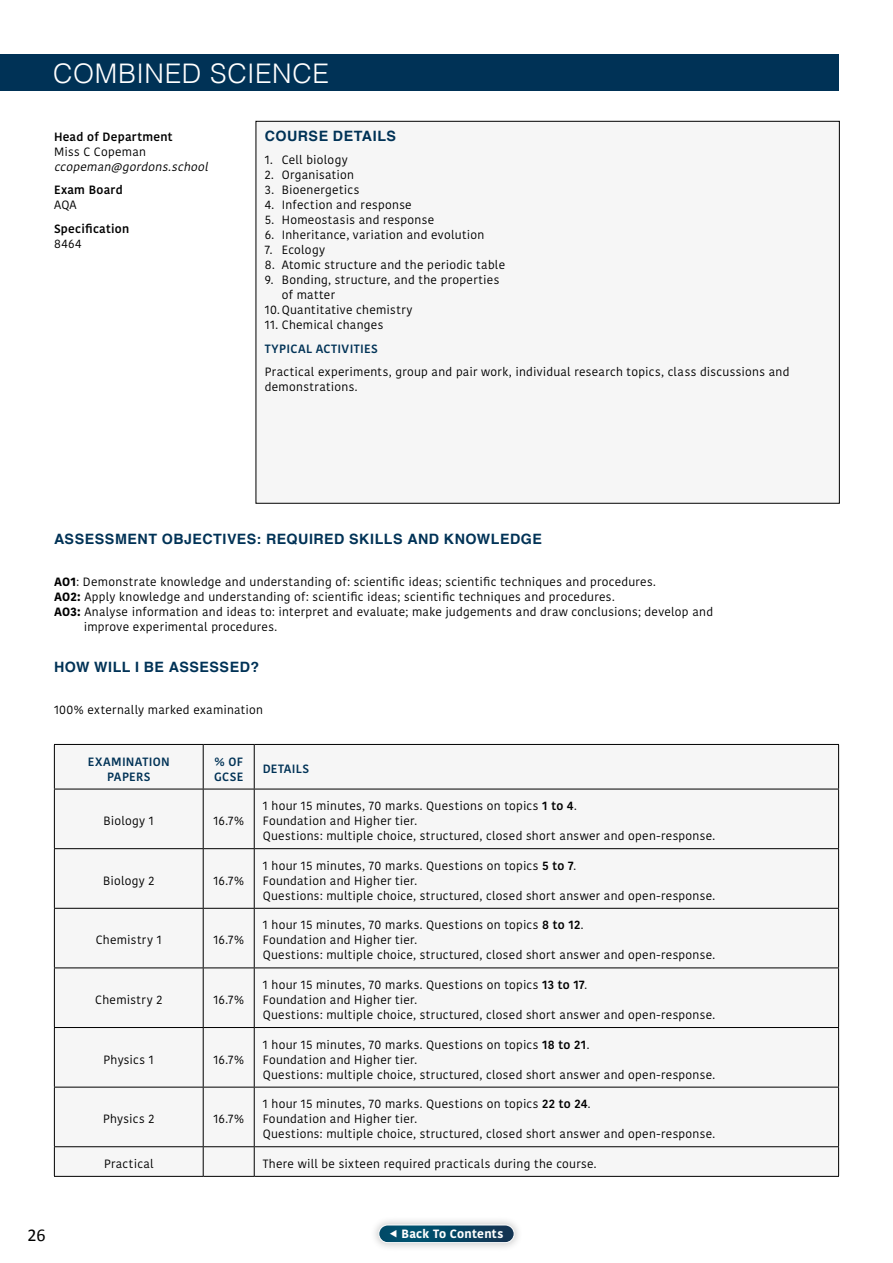
<style>
.page{position:relative;width:893px;height:1263px;background:#fff}
.page>*{position:absolute;margin:0;border:0;box-sizing:border-box;transform-origin:0 0}
.t1{font:300 27px "Helvetica";letter-spacing:.02em;color:#fff}
.t2{font:18px "Calibri";color:#000}
.t3{font:700 14.25px "Helvetica";letter-spacing:.035em;color:#003256}
.t4{font:12px/15px "Kohinoor Devanagari";letter-spacing:.025em;color:#000}
.t5{font:600 12px/15px "Kohinoor Devanagari";letter-spacing:.025em;color:#003256;text-align:center}
.t6{font:600 12px "Kohinoor Devanagari";letter-spacing:.025em;color:#000}
.t7{font:italic 12px "Kohinoor Devanagari";color:#000}
.t8{font:700 12px "Kohinoor Devanagari";letter-spacing:.025em;color:#fff}
.s1{font-weight:700}
.s2{font-weight:600}
</style>
<div class="page">
<div style="left:370px;top:1215px;width:153px;height:37px;background:#000;opacity:.25"></div>
<div style="left:379px;top:1225px;width:135px;height:17px;background:linear-gradient(to right,#005774,#133755);border-radius:9px"></div>
<div style="left:378px;top:1224px;width:136px;height:19px;border:1px solid #fff;border-radius:9px"></div>
<div style="left:256px;top:121px;width:583px;height:382px;background:#f6f6f6"></div>
<div style="left:55px;top:745px;width:783px;height:431px;background:#f6f6f6"></div>
<hr style="left:203px;top:745px;width:1px;height:44px;background:#000">
<hr style="left:254px;top:745px;width:1px;height:44px;background:#000">
<hr style="left:54px;top:789px;width:149px;height:1px;background:#000">
<hr style="left:203px;top:789px;width:51px;height:1px;background:#000">
<hr style="left:203px;top:789px;width:1px;height:59px;background:#000">
<hr style="left:254px;top:789px;width:585px;height:1px;background:#000">
<hr style="left:254px;top:789px;width:1px;height:59px;background:#000">
<hr style="left:54px;top:848px;width:149px;height:1px;background:#000">
<hr style="left:203px;top:848px;width:51px;height:1px;background:#000">
<hr style="left:203px;top:849px;width:1px;height:59px;background:#000">
<hr style="left:254px;top:848px;width:585px;height:1px;background:#000">
<hr style="left:254px;top:849px;width:1px;height:59px;background:#000">
<hr style="left:54px;top:908px;width:149px;height:1px;background:#000">
<hr style="left:203px;top:908px;width:51px;height:1px;background:#000">
<hr style="left:203px;top:909px;width:1px;height:58px;background:#000">
<hr style="left:254px;top:908px;width:585px;height:1px;background:#000">
<hr style="left:254px;top:909px;width:1px;height:58px;background:#000">
<hr style="left:54px;top:967px;width:149px;height:1px;background:#000">
<hr style="left:203px;top:967px;width:51px;height:1px;background:#000">
<hr style="left:203px;top:968px;width:1px;height:59px;background:#000">
<hr style="left:254px;top:967px;width:585px;height:1px;background:#000">
<hr style="left:254px;top:968px;width:1px;height:59px;background:#000">
<hr style="left:54px;top:1027px;width:149px;height:1px;background:#000">
<hr style="left:203px;top:1027px;width:51px;height:1px;background:#000">
<hr style="left:203px;top:1028px;width:1px;height:59px;background:#000">
<hr style="left:254px;top:1027px;width:585px;height:1px;background:#000">
<hr style="left:254px;top:1028px;width:1px;height:59px;background:#000">
<hr style="left:54px;top:1087px;width:149px;height:1px;background:#000">
<hr style="left:203px;top:1087px;width:51px;height:1px;background:#000">
<hr style="left:203px;top:1087px;width:1px;height:59px;background:#000">
<hr style="left:254px;top:1087px;width:585px;height:1px;background:#000">
<hr style="left:254px;top:1087px;width:1px;height:59px;background:#000">
<hr style="left:54px;top:1146px;width:149px;height:1px;background:#000">
<hr style="left:203px;top:1146px;width:51px;height:1px;background:#000">
<svg style="left:203px;top:1147px;width:1px;height:29px"></svg>
<hr style="left:254px;top:1146px;width:585px;height:1px;background:#000">
<svg style="left:254px;top:1147px;width:1px;height:29px"></svg>
<hr style="left:54px;top:744px;width:149px;height:1px;background:#000">
<hr style="left:54px;top:745px;width:1px;height:44px;background:#000">
<hr style="left:203px;top:744px;width:51px;height:1px;background:#000">
<hr style="left:254px;top:744px;width:585px;height:1px;background:#000">
<hr style="left:838px;top:745px;width:1px;height:44px;background:#000">
<hr style="left:54px;top:789px;width:1px;height:59px;background:#000">
<hr style="left:838px;top:789px;width:1px;height:59px;background:#000">
<hr style="left:54px;top:849px;width:1px;height:59px;background:#000">
<hr style="left:838px;top:849px;width:1px;height:59px;background:#000">
<hr style="left:54px;top:909px;width:1px;height:58px;background:#000">
<hr style="left:838px;top:909px;width:1px;height:58px;background:#000">
<hr style="left:54px;top:968px;width:1px;height:59px;background:#000">
<hr style="left:838px;top:968px;width:1px;height:59px;background:#000">
<hr style="left:54px;top:1028px;width:1px;height:59px;background:#000">
<hr style="left:838px;top:1028px;width:1px;height:59px;background:#000">
<hr style="left:54px;top:1087px;width:1px;height:59px;background:#000">
<hr style="left:838px;top:1087px;width:1px;height:59px;background:#000">
<svg style="left:54px;top:1147px;width:1px;height:29px"></svg>
<svg style="left:838px;top:1147px;width:1px;height:29px"></svg>
<hr style="left:54px;top:1176px;width:149px;height:1px;background:#000">
<hr style="left:203px;top:1176px;width:51px;height:1px;background:#000">
<hr style="left:254px;top:1176px;width:585px;height:1px;background:#000">
<div style="left:0;top:55px;width:839px;height:36px;background:#003256"></div>
<svg style="left:390px;top:1230px;width:7px;height:7px"></svg>
<h1 class="t1" style="left:53px;top:50px;width:277px">COMBINED SCIENCE</h1>
<p class="t6" style="left:54px;top:130px;width:120px">Head of Department</p>
<p class="t4" style="left:54px;top:144px;width:94px">Miss C Copeman</p>
<p class="t7" style="left:54px;top:160px;width:159px">ccopeman@gordons.school</p>
<p class="t6" style="left:54px;top:183px;width:70px">Exam Board</p>
<p class="t4" style="left:54px;top:198px;width:24px">AQA</p>
<p class="t6" style="left:54px;top:222px;width:77px">Specification</p>
<p class="t4" style="left:54px;top:236px;width:29px">8464</p>
<p class="t3" style="left:265px;top:124px;width:133px">COURSE DETAILS</p>
<p class="t4" style="left:265px;top:153px;width:84px">1. Cell biology</p>
<p class="t4" style="left:265px;top:168px;width:91px">2. Organisation</p>
<p class="t4" style="left:265px;top:183px;width:96px">3. Bioenergetics</p>
<p class="t4" style="left:265px;top:198px;width:148px">4. Infection and response</p>
<p class="t4" style="left:265px;top:213px;width:171px">5. Homeostasis and response</p>
<p class="t4" style="left:265px;top:228px;width:221px">6. Inheritance, variation and evolution</p>
<p class="t4" style="left:265px;top:243px;width:62px">7. Ecology</p>
<p class="t4" style="left:265px;top:258px;width:242px">8. Atomic structure and the periodic table</p>
<p class="t4" style="left:265px;top:273px;width:236px">9. Bonding, structure, and the properties</p>
<p class="t4" style="left:282px;top:288px;width:55px">of matter</p>
<p class="t4" style="left:265px;top:303px;width:149px">10.Quantitative chemistry</p>
<p class="t4" style="left:265px;top:318px;width:120px">11. Chemical changes</p>
<p class="t5" style="left:265px;top:341px;width:114px">TYPICAL ACTIVITIES</p>
<p class="t4" style="left:265px;top:365px;width:526px">Practical experiments, group and pair work, individual research topics, class discussions and demonstrations.</p>
<p class="t3" style="left:54px;top:528px;width:489px">ASSESSMENT OBJECTIVES: REQUIRED SKILLS AND KNOWLEDGE</p>
<p class="t4" style="left:54px;top:575px;width:603px"><span class="s1">AO1</span>: Demonstrate knowledge and understanding of: scientific ideas; scientific techniques and procedures.</p>
<p class="t4" style="left:54px;top:590px;width:562px"><span class="s1">AO2:</span> Apply knowledge and understanding of: scientific ideas; scientific techniques and procedures.</p>
<p class="t4" style="left:54px;top:605px;width:660px"><span class="s1">AO3:</span> Analyse information and ideas to: interpret and evaluate; make judgements and draw conclusions; develop and</p>
<p class="t4" style="left:84px;top:620px;width:195px">improve experimental procedures.</p>
<p class="t3" style="left:54px;top:655px;width:207px">HOW WILL I BE ASSESSED?</p>
<p class="t4" style="left:54px;top:703px;width:211px">100% externally marked examination</p>
<p class="t5" style="left:88px;top:754px;width:83px">EXAMINATION<br>PAPERS</p>
<p class="t5" style="left:214px;top:754px;width:31px;text-align:left">% OF<br>GCSE</p>
<p class="t5" style="left:263px;top:761px;width:48px">DETAILS</p>
<p class="t4" style="left:103px;top:813px;width:52px">Biology 1</p>
<p class="t4" style="left:213px;top:813px;width:32px">16.7%</p>
<p class="t4" style="left:263px;top:798px;width:454px">1 hour 15 minutes, 70 marks. Questions on topics <span class="s2">1 to 4</span>.<br>Foundation and Higher tier.<br>Questions: multiple choice, structured, closed short answer and open-response.</p>
<p class="t4" style="left:103px;top:873px;width:53px">Biology 2</p>
<p class="t4" style="left:213px;top:873px;width:32px">16.7%</p>
<p class="t4" style="left:96px;top:933px;width:68px">Chemistry 1</p>
<p class="t4" style="left:213px;top:933px;width:32px">16.7%</p>
<p class="t4" style="left:95px;top:992px;width:69px">Chemistry 2</p>
<p class="t4" style="left:213px;top:992px;width:32px">16.7%</p>
<p class="t4" style="left:104px;top:1052px;width:52px">Physics 1</p>
<p class="t4" style="left:213px;top:1052px;width:32px">16.7%</p>
<p class="t4" style="left:103px;top:1111px;width:53px">Physics 2</p>
<p class="t4" style="left:213px;top:1111px;width:32px">16.7%</p>
<p class="t4" style="left:263px;top:858px;width:454px">1 hour 15 minutes, 70 marks. Questions on topics <span class="s2">5 to 7</span>.<br>Foundation and Higher tier.<br>Questions: multiple choice, structured, closed short answer and open-response.</p>
<p class="t4" style="left:263px;top:918px;width:454px">1 hour 15 minutes, 70 marks. Questions on topics <span class="s2">8 to 12</span>.<br>Foundation and Higher tier.<br>Questions: multiple choice, structured, closed short answer and open-response.</p>
<p class="t4" style="left:263px;top:977px;width:454px">1 hour 15 minutes, 70 marks. Questions on topics <span class="s2">13 to 17</span>.<br>Foundation and Higher tier.<br>Questions: multiple choice, structured, closed short answer and open-response.</p>
<p class="t4" style="left:263px;top:1037px;width:454px">1 hour 15 minutes, 70 marks. Questions on topics <span class="s2">18 to 21</span>.<br>Foundation and Higher tier.<br>Questions: multiple choice, structured, closed short answer and open-response.</p>
<p class="t4" style="left:263px;top:1096px;width:454px">1 hour 15 minutes, 70 marks. Questions on topics <span class="s2">22 to 24</span>.<br>Foundation and Higher tier.<br>Questions: multiple choice, structured, closed short answer and open-response.</p>
<p class="t4" style="left:104px;top:1156px;width:51px">Practical</p>
<p class="t4" style="left:263px;top:1156px;width:335px">There will be sixteen required practicals during the course.</p>
<h2 class="t2" style="left:27px;top:1222px;width:20px">26</h2>
<p class="t8" style="left:401px;top:1223px;width:103px">Back To Contents</p>
</div>
